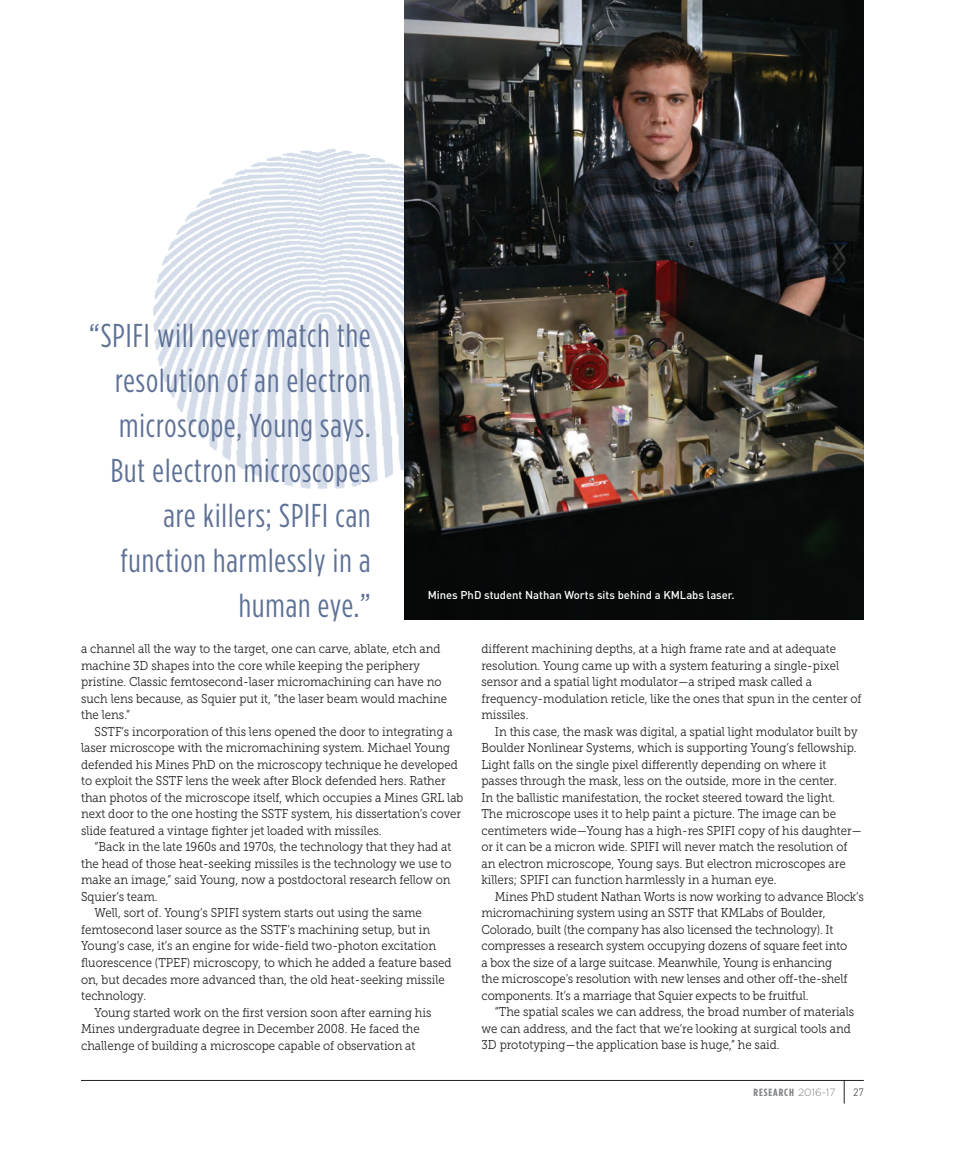
<style>
.page{position:relative;width:972px;height:1175px;background:#fff}
.page>*{position:absolute;margin:0;border:0;box-sizing:border-box;transform-origin:0 0}
.t1{font:33px/45px "Gotham Condensed";letter-spacing:.03em;color:#5e7196;text-align:right}
.Body_Text_2{font:12.75px/16.5px "Museo Slab 300";color:#231f20;scale:.9 1}
.t2{font:500 11.25px "DIN";color:#fff}
.t3{font:700 10.5px "Gotham Condensed";letter-spacing:.08em;color:#808285;scale:1.1 1}
.t4{font:300 10.5px "DIN";color:#231f20}
.s1{font-family:"Gotham";font-weight:300}
</style>
<div class="page">
<hr style="left:81px;top:1080px;width:783px;height:1px;background:#231f20">
<svg style="left:844px;top:1081px;width:1px;height:22px"></svg>
<hr style="left:0;top:358px;width:1px;height:816px;background:#dce8a3">
<img style="left:153px;top:149px;width:251px;height:340px">
<img style="left:0;top:0;width:1px;height:440px">
<img style="left:404px;top:0;width:460px;height:619px">
<p class="t1" style="left:89px;top:312px;width:283px">“SPIFI will never match the resolution of an electron microscope, Young says.<br>But electron microscopes are killers; SPIFI can function harmlessly in a human eye.”</p>
<p class="t2" style="left:428px;top:587px;width:309px">Mines PhD student Nathan Worts sits behind a KMLabs laser.</p>
<p class="Body_Text_2" style="left:81px;top:641px;width:408px">a channel all the way to the target, one can carve, ablate, etch and machine 3D shapes into the core while keeping the periphery pristine. Classic femtosecond-laser micromachining can have no such lens because, as Squier put it, “the laser beam would machine the lens.”</p>
<p class="Body_Text_2" style="left:81px;top:723px;width:426px;text-indent:13px">SSTF’s incorporation of this lens opened the door to integrating a laser microscope with the micromachining system. Michael Young defended his Mines PhD on the microscopy technique he developed to exploit the SSTF lens the week after Block defended hers. Rather than photos of the microscope itself, which occupies a Mines GRL lab next door to the one hosting the SSTF system, his dissertation’s cover slide featured a vintage fighter jet loaded with missiles.</p>
<p class="Body_Text_2" style="left:81px;top:839px;width:413px;text-align:justify;text-indent:13px">“Back in the late 1960s and 1970s, the technology that they had at the head of those heat-seeking missiles is the technology we use to make an image,” said Young, now a postdoctoral research fellow on Squier’s team.</p>
<p class="Body_Text_2" style="left:81px;top:905px;width:413px;text-indent:13px">Well, sort of. Young’s SPIFI system starts out using the same femtosecond laser source as the SSTF’s machining setup, but in Young’s case, it’s an engine for wide-field two-photon excitation fluorescence (TPEF) microscopy, to which he added a feature based on, but decades more advanced than, the old heat-seeking missile technology.</p>
<p class="Body_Text_2" style="left:81px;top:1004px;width:391px;text-indent:13px">Young started work on the first version soon after earning his<br>Mines undergraduate degree in December 2008. He faced the challenge of building a microscope capable of observation at</p>
<p class="Body_Text_2" style="left:481px;top:641px;width:424px">different machining depths, at a high frame rate and at adequate resolution. Young came up with a system featuring a single-pixel sensor and a spatial light modulator—a striped mask called a frequency-modulation reticle, like the ones that spun in the center of missiles.</p>
<p class="Body_Text_2" style="left:481px;top:723px;width:424px;text-indent:13px">In this case, the mask was digital, a spatial light modulator built by Boulder Nonlinear Systems, which is supporting Young’s fellowship.<br>Light falls on the single pixel differently depending on where it passes through the mask, less on the outside, more in the center.<br>In the ballistic manifestation, the rocket steered toward the light.<br>The microscope uses it to help paint a picture. The image can be centimeters wide—Young has a high-res SPIFI copy of his daughter— or it can be a micron wide. SPIFI will never match the resolution of an electron microscope, Young says. But electron microscopes are killers; SPIFI can function harmlessly in a human eye.</p>
<p class="Body_Text_2" style="left:481px;top:888px;width:426px;text-indent:13px">Mines PhD student Nathan Worts is now working to advance Block’s micromachining system using an SSTF that KMLabs of Boulder, Colorado, built (the company has also licensed the technology). It compresses a research system occupying dozens of square feet into<br>a box the size of a large suitcase. Meanwhile, Young is enhancing<br>the microscope’s resolution with new lenses and other off-the-shelf components. It’s a marriage that Squier expects to be fruitful.</p>
<p class="Body_Text_2" style="left:481px;top:1004px;width:416px;text-indent:13px">“The spatial scales we can address, the broad number of materials we can address, and the fact that we’re looking at surgical tools and<br>3D prototyping—the application base is huge,” he said.</p>
<p class="t3" style="left:754px;top:1086px;width:76px">RESEARCH <span class="s1">2016-17</span></p>
<p class="t4" style="left:853px;top:1085px;width:12px">27</p>
</div>
